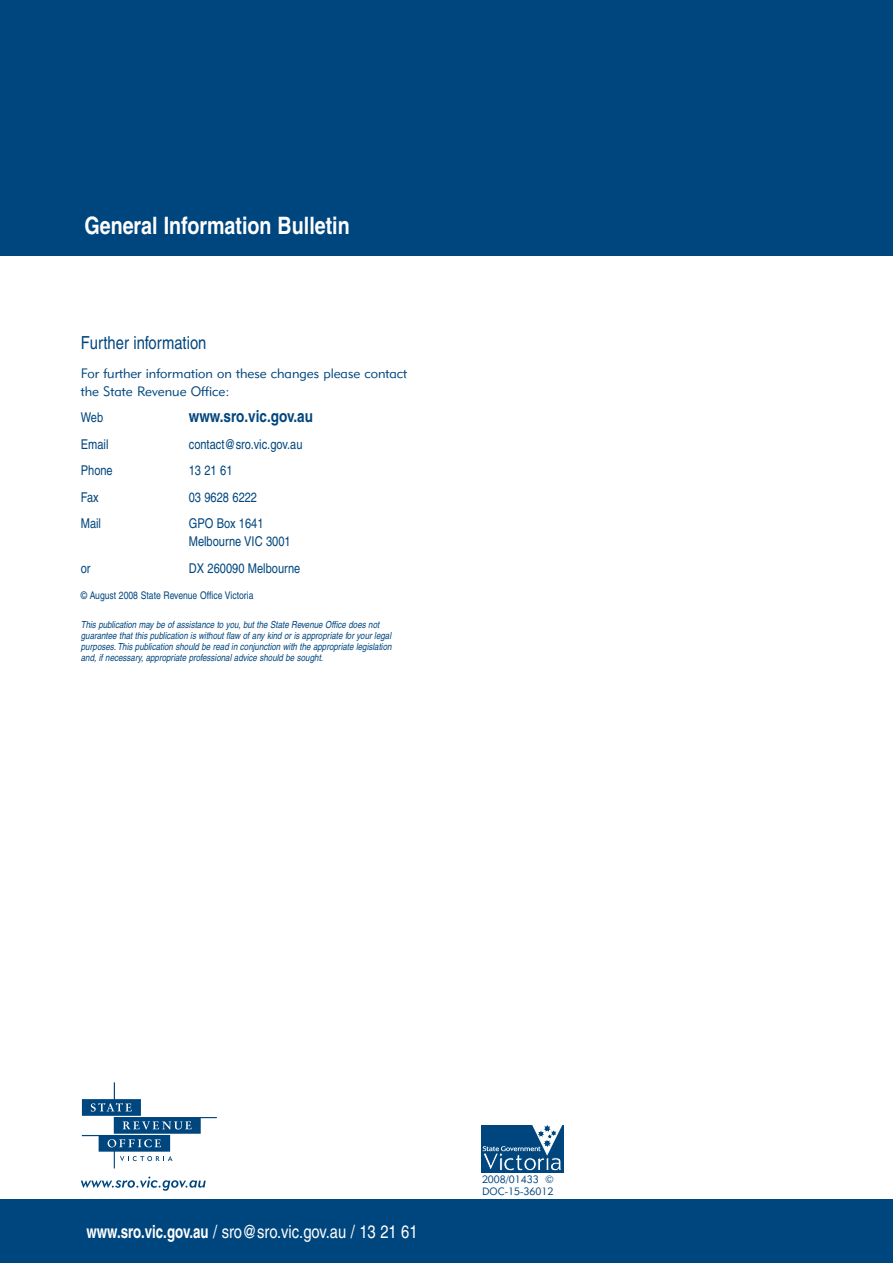
<style>
.page{position:relative;width:893px;height:1263px;background:#fff}
.page>*{position:absolute;margin:0;border:0;box-sizing:border-box;transform-origin:0 0}
.t1{font:700 condensed 24px "Helvetica";color:#fff}
.t2{font:condensed 18px "Helvetica";color:#fff}
.Body_Text{font:condensed 18px "Helvetica";color:#00467e}
.Body_Text-2{font:700 condensed 16.5px "Helvetica";color:#00467e}
.Body_Text-3{font:condensed 13.5px/18px "Helvetica";color:#00467e}
.Body_Text-4{font:13.5px/18px "Geometric 415 BT Lite A";color:#00467e}
.Body_Text-5{font:condensed 10.5px "Helvetica";color:#00467e}
.t3{font:10.5px/12.6px "Geometric 415 BT Lite A";color:#00467e}
.Body_Text-6{font:italic condensed 9.75px/11.2px "Helvetica";color:#00467e}
.s1{font-weight:700}
</style>
<div class="page">
<div style="left:0;top:1199px;width:893px;height:64px;background:#00467e"></div>
<svg style="left:82px;top:1082px;width:135px;height:86px"></svg>
<svg style="left:81px;top:1176px;width:125px;height:15px"></svg>
<svg style="left:481px;top:1172px;width:83px;height:1px"></svg>
<div style="left:481px;top:1125px;width:83px;height:47px;background:#00467e"></div>
<svg style="left:482px;top:1125px;width:80px;height:46px"></svg>
<div style="left:0;top:0;width:893px;height:255px;background:#00467e"></div>
<p class="t1" style="left:84px;top:211px;width:267px">General Information Bulletin</p>
<p class="Body_Text" style="left:81px;top:332px;width:127px">Further information</p>
<p class="Body_Text-4" style="left:81px;top:364px;width:328px">For further information on these changes please contact the State Revenue Office:</p>
<p class="Body_Text-3" style="left:81px;top:409px;width:24px">Web</p>
<p class="Body_Text-2" style="left:189px;top:406px;width:126px">www.sro.vic.gov.au</p>
<p class="Body_Text-3" style="left:81px;top:435px;width:29px">Email</p>
<p class="Body_Text-3" style="left:189px;top:435px;width:115px">contact@sro.vic.gov.au</p>
<p class="Body_Text-3" style="left:81px;top:462px;width:34px">Phone</p>
<p class="Body_Text-3" style="left:189px;top:462px;width:45px">13 21 61</p>
<p class="Body_Text-3" style="left:81px;top:488px;width:19px">Fax</p>
<p class="Body_Text-3" style="left:189px;top:488px;width:70px">03 9628 6222</p>
<p class="Body_Text-3" style="left:81px;top:515px;width:22px">Mail</p>
<p class="Body_Text-3" style="left:189px;top:515px;width:103px">GPO Box 1641<br>Melbourne VIC 3001</p>
<p class="Body_Text-3" style="left:81px;top:559px;width:11px">or</p>
<p class="Body_Text-3" style="left:189px;top:559px;width:113px">DX 260090 Melbourne</p>
<p class="Body_Text-5" style="left:81px;top:590px;width:174px">© August 2008 State Revenue Office Victoria</p>
<p class="Body_Text-6" style="left:81px;top:618px;width:312px">This publication may be of assistance to you, but the State Revenue Office does not guarantee that this publication is without flaw of any kind or is appropriate for your legal purposes. This publication should be read in conjunction with the appropriate legislation and, if necessary, appropriate professional advice should be sought.</p>
<p class="t2" style="left:87px;top:1221px;width:333px"><span class="s1">www.sro.vic.gov.au</span> / sro@sro.vic.gov.au / 13 21 61</p>
<p class="t3" style="left:482px;top:1172px;width:74px">2008/01433 ©<br>DOC-15-36012</p>
</div>
